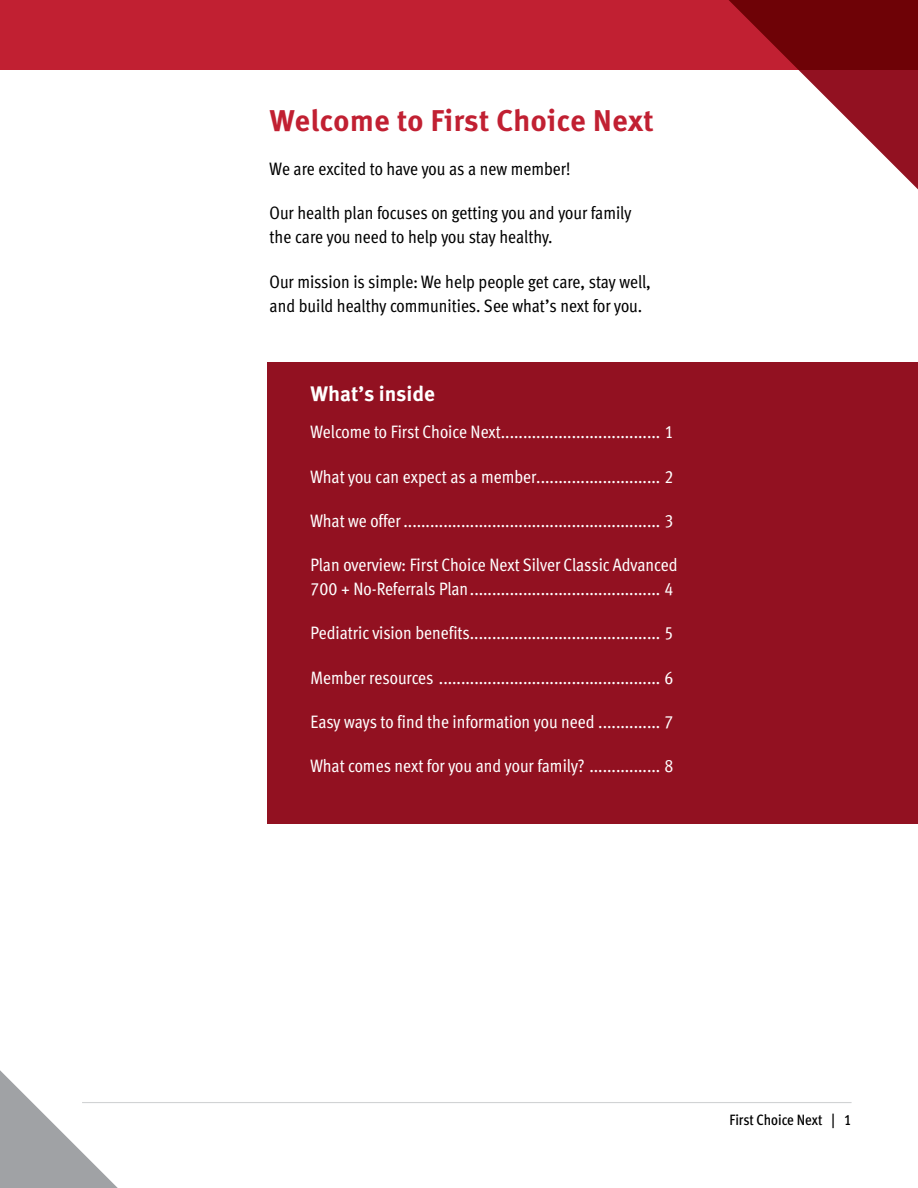
<style>
.page{position:relative;width:918px;height:1188px;background:#fff}
.page>*{position:absolute;margin:0;border:0;box-sizing:border-box;transform-origin:0 0}
.Headline{font:700 30px "Meta Correspondence Pro";color:#c12032}
.Topic_Header{font:700 21px "Meta Pro";color:#fff}
.TOC_Text_level_1{font:condensed 18px/24px "Meta Pro";color:#fff}
.Body_Copy{font:condensed 18px/24px "Meta Pro";color:#000}
.t1{font:500 condensed 15px "Meta Pro";color:#000}
</style>
<div class="page">
<hr style="left:82px;top:1102px;width:770px;height:1px;background:#d1d3d4">
<div style="left:0;top:0;width:918px;height:70px;background:#c12032"></div>
<svg style="left:0;top:1070px;width:118px;height:118px"></svg>
<svg style="left:729px;top:0;width:189px;height:190px"></svg>
<div style="left:268px;top:362px;width:650px;height:462px;background:#921121"></div>
<h1 class="Headline" style="left:270px;top:97px;width:386px">Welcome to First Choice Next</h1>
<p class="Body_Copy" style="left:270px;top:156px;width:302px">We are excited to have you as a new member!</p>
<p class="Body_Copy" style="left:270px;top:200px;width:363px">Our health plan focuses on getting you and your family the care you need to help you stay healthy.</p>
<p class="Body_Copy" style="left:270px;top:268px;width:383px">Our mission is simple: We help people get care, stay well, and build healthy communities. See what’s next for you.</p>
<h1 class="Topic_Header" style="left:310px;top:377px;width:126px">What’s inside</h1>
<p class="TOC_Text_level_1" style="left:310px;top:419px;width:364px">Welcome to First Choice Next.................................... 1</p>
<p class="TOC_Text_level_1" style="left:310px;top:463px;width:364px">What you can expect as a member............................ 2</p>
<p class="TOC_Text_level_1" style="left:310px;top:507px;width:365px">What we offer.......................................................... 3</p>
<p class="TOC_Text_level_1" style="left:310px;top:552px;width:369px">Plan overview: First Choice Next Silver Classic Advanced<br>700 + No-Referrals Plan........................................... 4</p>
<p class="TOC_Text_level_1" style="left:310px;top:620px;width:365px">Pediatric vision benefits........................................... 5</p>
<p class="TOC_Text_level_1" style="left:310px;top:664px;width:365px">Member resources .................................................. 6</p>
<p class="TOC_Text_level_1" style="left:310px;top:708px;width:365px">Easy ways to find the information you need .............. 7</p>
<p class="TOC_Text_level_1" style="left:310px;top:753px;width:365px">What comes next for you and your family? ................ 8</p>
<p class="t1" style="left:730px;top:1109px;width:124px">First Choice Next | 1</p>
</div>
